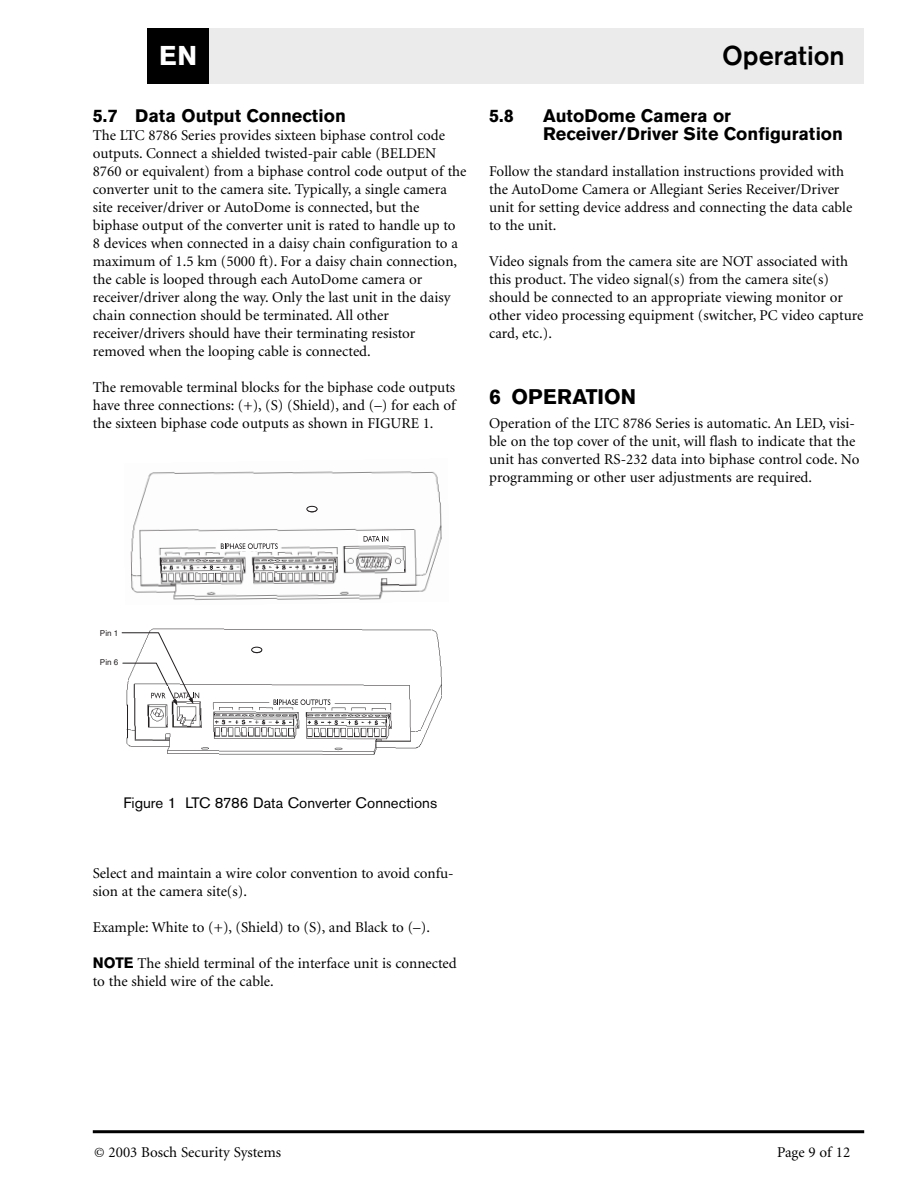
<style>
.page{position:relative;width:918px;height:1188px;background:#fff}
.page>*{position:absolute;margin:0;border:0;box-sizing:border-box;transform-origin:0 0}
.t1{font:500 27px "Akzidenz Grotesk BQ";color:#000}
.t2{font:700 27px "Akzidenz Grotesk BQ";color:#fff}
.t3{font:700 21px "Akzidenz Grotesk BQ";letter-spacing:.01em;color:#000}
.t4{font:700 18px/18px "Akzidenz Grotesk BQ";color:#000}
.t5{font:15px/18px "Minion";color:#000}
.t6{font:15px "Akzidenz Grotesk BQ";color:#000}
.t7{font:8.1px "Helvetica";color:#231f20}
.s1{font-family:"Akzidenz Grotesk BQ";font-weight:700}
</style>
<div class="page">
<div style="left:209px;top:28px;width:655px;height:56px;background:#ebebeb"></div>
<div style="left:147px;top:28px;width:62px;height:56px;background:#000"></div>
<hr style="left:93px;top:1130px;width:771px;height:3px;background:#000">
<img style="left:130px;top:471px;width:312px;height:130px">
<img style="left:121px;top:628px;width:321px;height:127px">
<hr style="left:127px;top:705px;width:1px;height:33px;background:#231f20">
<div style="left:272px;top:694px;width:61px;height:13px;background:#fff"></div>
<svg style="left:199px;top:686px;width:2px;height:14px"></svg>
<div style="left:218px;top:540px;width:62px;height:11px;background:#fff"></div>
<div style="left:359px;top:533px;width:42px;height:12px;background:#fff"></div>
<svg style="left:251px;top:647px;width:11px;height:6px"></svg>
<svg style="left:307px;top:506px;width:10px;height:6px"></svg>
<svg style="left:273px;top:699px;width:57px;height:6px"></svg>
<svg style="left:122px;top:632px;width:77px;height:74px"></svg>
<svg style="left:221px;top:543px;width:57px;height:6px"></svg>
<svg style="left:364px;top:536px;width:24px;height:6px"></svg>
<h1 class="t2" style="left:159px;top:45px;width:39px">EN</h1>
<h1 class="t1" style="left:722px;top:45px;width:124px">Operation</h1>
<p class="t4" style="left:93px;top:109px;width:255px">5.7 Data Output Connection</p>
<p class="t5" style="left:93px;top:128px;width:375px">The LTC 8786 Series provides sixteen biphase control code outputs. Connect a shielded twisted-pair cable (BELDEN 8760 or equivalent) from a biphase control code output of the converter unit to the camera site. Typically, a single camera site receiver/driver or AutoDome is connected, but the biphase output of the converter unit is rated to handle up to<br>8 devices when connected in a daisy chain configuration to a maximum of 1.5 km (5000 ft). For a daisy chain connection, the cable is looped through each AutoDome camera or receiver/driver along the way. Only the last unit in the daisy chain connection should be terminated. All other receiver/drivers should have their terminating resistor removed when the looping cable is connected.</p>
<p class="t5" style="left:93px;top:380px;width:364px;text-align:justify">The removable terminal blocks for the biphase code outputs have three connections: (+), (S) (Shield), and (–) for each of the sixteen biphase code outputs as shown in FIGURE 1.</p>
<p class="t4" style="left:489px;top:109px;width:26px">5.8</p>
<p class="t4" style="left:543px;top:109px;width:301px">AutoDome Camera or<br>Receiver/Driver Site Configuration</p>
<p class="t5" style="left:489px;top:164px;width:365px">Follow the standard installation instructions provided with the AutoDome Camera or Allegiant Series Receiver/Driver unit for setting device address and connecting the data cable to the unit.</p>
<p class="t5" style="left:489px;top:254px;width:376px">Video signals from the camera site are NOT associated with this product. The video signal(s) from the camera site(s) should be connected to an appropriate viewing monitor or other video processing equipment (switcher, PC video capture card, etc.).</p>
<h2 class="t3" style="left:489px;top:389px;width:149px">6 OPERATION</h2>
<p class="t5" style="left:489px;top:416px;width:372px">Operation of the LTC 8786 Series is automatic. An LED, visi&shy;ble on the top cover of the unit, will flash to indicate that the unit has converted RS-232 data into biphase control code. No programming or other user adjustments are required.</p>
<p class="t7" style="left:100px;top:630px;width:20px">Pin 1</p>
<p class="t7" style="left:100px;top:659px;width:20px">Pin 6</p>
<p class="t6" style="left:123px;top:797px;width:315px">Figure 1 LTC 8786 Data Converter Connections</p>
<p class="t5" style="left:93px;top:866px;width:363px">Select and maintain a wire color convention to avoid confu&shy;sion at the camera site(s).</p>
<p class="t5" style="left:93px;top:920px;width:339px">Example: White to (+), (Shield) to (S), and Black to (–).</p>
<p class="t5" style="left:93px;top:956px;width:366px"><span class="s1">NOTE</span> The shield terminal of the interface unit is connected to the shield wire of the cable.</p>
<p class="t5" style="left:94px;top:1145px;width:188px">© 2003 Bosch Security Systems</p>
<p class="t5" style="left:777px;top:1145px;width:75px">Page 9 of 12</p>
</div>
